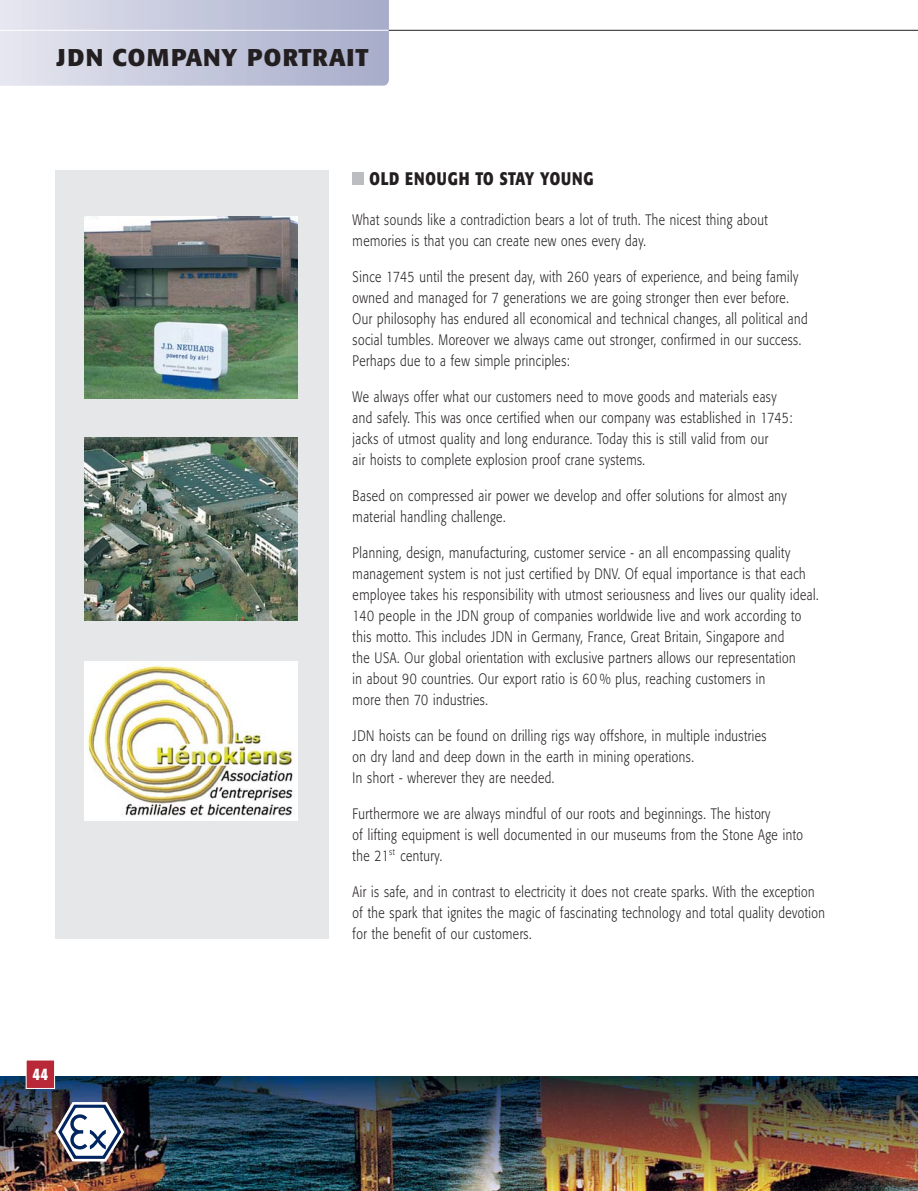
<style>
.page{position:relative;width:918px;height:1191px;background:#fff}
.page>*{position:absolute;margin:0;border:0;box-sizing:border-box;transform-origin:0 0}
.t1{font:700 24px "Formata";letter-spacing:.035em;color:#231f20}
.t2{font:700 18px "Formata";letter-spacing:.06em;color:#231f20;scale:.8 1}
.t3{font:700 16.5px "Formata";color:#fff;scale:.8 1}
.t4{font:300 15px/21px "Formata";letter-spacing:.04em;color:#231f20;scale:.8 1}
</style>
<div class="page">
<img style="left:0;top:1076px;width:918px;height:114px">
<hr style="left:0;top:30px;width:918px;height:1px;background:#231f20">
<svg style="left:0;top:1px;width:388px;height:84px;background:#c6c9dc"></svg>
<hr style="left:0;top:30px;width:388px;height:1px;background:#fff">
<div style="left:26px;top:1060px;width:29px;height:28px;background:#b82837"></div>
<div style="left:26px;top:1059px;width:29px;height:29px;border:1px solid #fff"></div>
<svg style="left:55px;top:1102px;width:69px;height:59px"></svg>
<div style="left:353px;top:172px;width:11px;height:13px;background:#bbbdc0"></div>
<div style="left:55px;top:171px;width:274px;height:768px;background:#e6e7e8"></div>
<img style="left:85px;top:216px;width:212px;height:183px">
<img style="left:85px;top:437px;width:212px;height:183px">
<img style="left:85px;top:661px;width:210px;height:159px">
<h1 class="t1" style="left:57px;top:47px;width:313px">JDN COMPANY PORTRAIT</h1>
<p class="t2" style="left:369px;top:171px;width:282px">OLD ENOUGH TO STAY YOUNG</p>
<p class="t4" style="left:353px;top:210px;width:520px">What sounds like a contradiction bears a lot of truth. The nicest thing about memories is that you can create new ones every day.</p>
<p class="t4" style="left:353px;top:267px;width:570px">Since 1745 until the present day, with 260 years of experience, and being family owned and managed for 7 generations we are going stronger then ever before.<br>Our philosophy has endured all economical and technical changes, all political and social tumbles. Moreover we always came out stronger, confirmed in our success.<br>Perhaps due to a few simple principles:</p>
<p class="t4" style="left:353px;top:387px;width:551px">We always offer what our customers need to move goods and materials easy and safely. This was once certified when our company was established in 1745: jacks of utmost quality and long endurance. Today this is still valid from our<br>air hoists to complete explosion proof crane systems.</p>
<p class="t4" style="left:353px;top:486px;width:544px">Based on compressed air power we develop and offer solutions for almost any material handling challenge.</p>
<p class="t4" style="left:353px;top:543px;width:584px">Planning, design, manufacturing, customer service - an all encompassing quality management system is not just certified by DNV. Of equal importance is that each employee takes his responsibility with utmost seriousness and lives our quality ideal.<br>140 people in the JDN group of companies worldwide live and work according to this motto. This includes JDN in Germany, France, Great Britain, Singapore and<br>the USA. Our global orientation with exclusive partners allows our representation<br>in about 90 countries. Our export ratio is 60 % plus, reaching customers in<br>more then 70 industries.</p>
<p class="t4" style="left:353px;top:726px;width:519px">JDN hoists can be found on drilling rigs way offshore, in multiple industries on dry land and deep down in the earth in mining operations.<br>In short - wherever they are needed.</p>
<p class="t4" style="left:353px;top:804px;width:564px">Furthermore we are always mindful of our roots and beginnings. The history<br>of lifting equipment is well documented in our museums from the Stone Age into the 21<sup>st</sup> century.</p>
<p class="t4" style="left:353px;top:882px;width:592px">Air is safe, and in contrast to electricity it does not create sparks. With the exception of the spark that ignites the magic of fascinating technology and total quality devotion for the benefit of our customers.</p>
<p class="t3" style="left:32px;top:1066px;width:21px">44</p>
</div>
